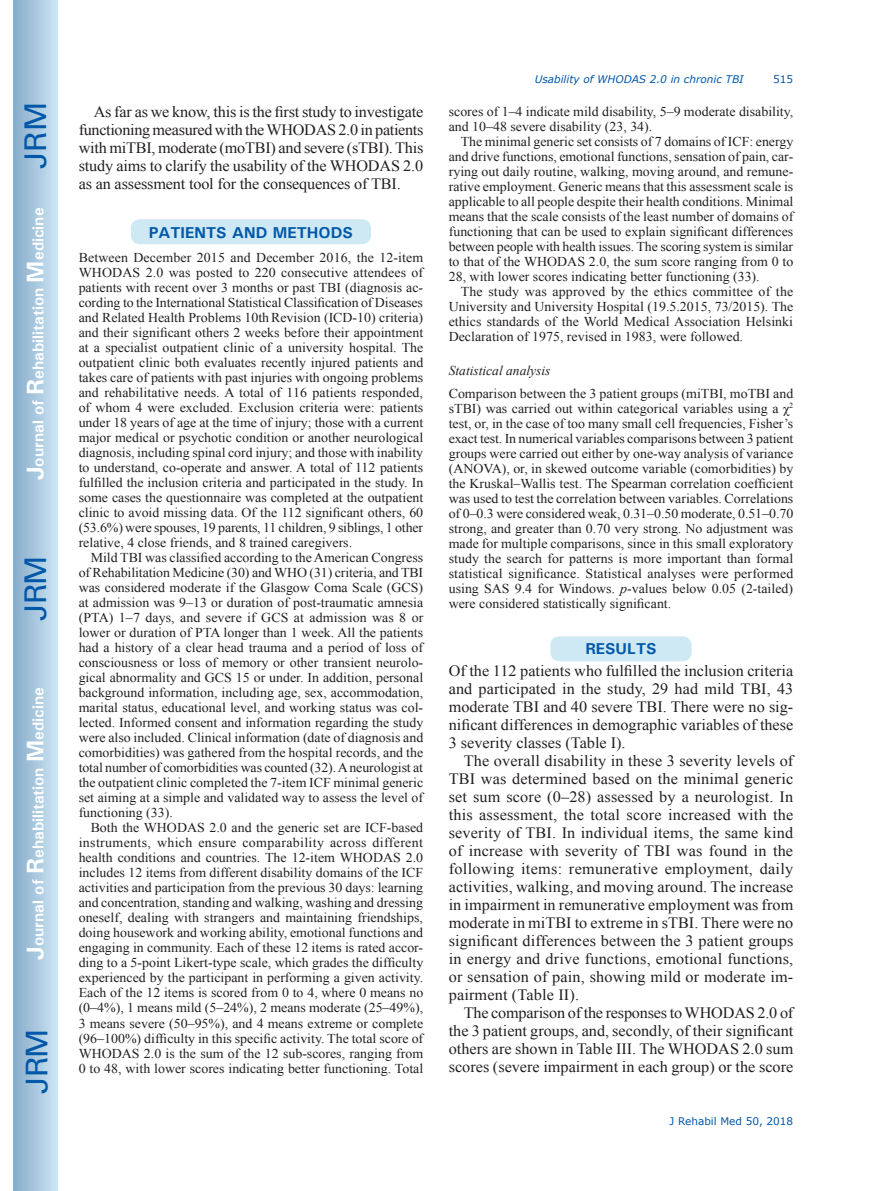
<style>
.page{position:relative;width:872px;height:1191px;background:#fff}
.page>*{position:absolute;margin:0;border:0;box-sizing:border-box;transform-origin:0 0}
.t1{font:30px "Univers";letter-spacing:-.03em;color:#0157a8}
.t2{font:15.75px/18px "Times New Roman";color:#231f20;text-align:justify}
.t3{font:700 15.75px "Univers";color:#fff}
.t4{font:700 15.75px "Univers";color:#0157a8}
.t5{font:13.5px/15px "Times New Roman";color:#231f20;text-align:justify}
.t6{font:italic 13.5px "Times New Roman";color:#231f20}
.t7{font:italic 10.5px "Verdana";color:#0157a8}
.t8{font:10.5px "Verdana";color:#0157a8}
.s1{font-size:24px}
.s2{font-style:italic}
</style>
<div class="page">
<div style="left:14px;top:0;width:43px;height:1191px;background:linear-gradient(to right,#88acca,#cbe5f2)"></div>
<div style="left:549px;top:635px;width:143px;height:27px;background:#cee8f4;border-radius:10px"></div>
<div style="left:549px;top:635px;width:144px;height:28px;border:2px solid #fff;border-radius:10px"></div>
<div style="left:130px;top:218px;width:242px;height:27px;background:#cee8f4;border-radius:10px"></div>
<div style="left:129px;top:218px;width:243px;height:28px;border:2px solid #fff;border-radius:10px"></div>
<h1 class="t1" style="left:18px;top:169px;width:68px;rotate:-90deg">JRM</h1>
<p class="t3" style="left:28px;top:480px;width:274px;rotate:-90deg"><span class="s1">J</span>ournal of <span class="s1">R</span>ehabilitation <span class="s1">M</span>edicine</p>
<h1 class="t1" style="left:18px;top:620px;width:67px;rotate:-90deg">JRM</h1>
<p class="t3" style="left:28px;top:959px;width:274px;rotate:-90deg"><span class="s1">J</span>ournal of <span class="s1">R</span>ehabilitation <span class="s1">M</span>edicine</p>
<h1 class="t1" style="left:19px;top:1093px;width:67px;rotate:-90deg">JRM</h1>
<p class="t2" style="left:79px;top:103px;width:346px;text-indent:15px">As far as we know, this is the first study to investigate functioning measured with the WHODAS 2.0 in patients with miTBI, moderate (moTBI) and severe (sTBI). This study aims to clarify the usability of the WHODAS 2.0 as an assessment tool for the consequences of TBI.</p>
<p class="t4" style="left:149px;top:223px;width:206px">PATIENTS AND METHODS</p>
<p class="t5" style="left:79px;top:250px;width:346px">Between December 2015 and December 2016, the 12-item WHODAS 2.0 was posted to 220 consecutive attendees of patients with recent over 3 months or past TBI (diagnosis ac&shy;cording to the International Statistical Classification of Diseases and Related Health Problems 10thRevision (ICD-10) criteria) and their significant others 2 weeks before their appointment at a specialist outpatient clinic of a university hospital. The outpatient clinic both evaluates recently injured patients and takes care of patients with past injuries with ongoing problems and rehabilitative needs. A total of 116 patients responded, of whom 4 were excluded. Exclusion criteria were: patients under 18 years of age at the time of injury; those with a current major medical or psychotic condition or another neurological diagnosis, including spinal cord injury; and those with inability to understand, co-operate and answer. A total of 112 patients fulfilled the inclusion criteria and participated in the study. In some cases the questionnaire was completed at the outpatient clinic to avoid missing data. Of the 112 significant others, 60 (53.6%) were spouses, 19 parents, 11 children, 9 siblings, 1 other relative, 4 close friends, and 8 trained caregivers.</p>
<p class="t5" style="left:79px;top:550px;width:346px;text-indent:12px">Mild TBI was classified according to the American Congress of Rehabilitation Medicine (30) and WHO (31) criteria, and TBI was considered moderate if the Glasgow Coma Scale (GCS) at admission was 9–13 or duration of post-traumatic amnesia (PTA) 1–7 days, and severe if GCS at admission was 8 or lower or duration of PTA longer than 1 week. All the patients had a history of a clear head trauma and a period of loss of consciousness or loss of memory or other transient neurolo&shy;gical abnormality and GCS 15 or under. In addition, personal background information, including age, sex, accommodation, marital status, educational level, and working status was col&shy;lected. Informed consent and information regarding the study were also included. Clinical information (date of diagnosis and comorbidities) was gathered from the hospital records, and the total number of comorbidities was counted (32). A neurologist at the outpatient clinic completed the 7-item ICF minimal generic set aiming at a simple and validated way to assess the level of functioning (33).</p>
<p class="t5" style="left:79px;top:820px;width:346px;text-indent:12px">Both the WHODAS 2.0 and the generic set are ICF-based instruments, which ensure comparability across different health conditions and countries. The 12-item WHODAS 2.0 includes 12 items from different disability domains of the ICF activities and participation from the previous 30 days: learning and concentration, standing and walking, washing and dressing oneself, dealing with strangers and maintaining friendships, doing housework and working ability, emotional functions and engaging in community. Each of these 12 items is rated accor&shy;ding to a 5-point Likert-type scale, which grades the difficulty experienced by the participant in performing a given activity.<br>Each of the 12 items is scored from 0 to 4, where 0 means no (0–4%), 1 means mild (5–24%), 2 means moderate (25–49%), 3 means severe (50–95%), and 4 means extreme or complete (96–100%) difficulty in this specific activity. The total score of WHODAS 2.0 is the sum of the 12 sub-scores, ranging from 0 to 48, with lower scores indicating better functioning. Total</p>
<p class="t7" style="left:534px;top:72px;width:210px">Usability of WHODAS 2.0 in chronic TBI</p>
<p class="t8" style="left:773px;top:72px;width:22px">515</p>
<p class="t5" style="left:449px;top:103px;width:346px">scores of 1–4 indicate mild disability, 5–9 moderate disability, and 10–48 severe disability (23, 34).</p>
<p class="t5" style="left:449px;top:133px;width:346px;text-indent:12px">The minimal generic set consists of 7 domains of ICF: energy and drive functions, emotional functions, sensation of pain, car&shy;rying out daily routine, walking, moving around, and remune&shy;rative employment. Generic means that this assessment scale is applicable to all people despite their health conditions. Minimal means that the scale consists of the least number of domains of functioning that can be used to explain significant differences between people with health issues. The scoring system is similar to that of the WHODAS 2.0, the sum score ranging from 0 to 28, with lower scores indicating better functioning (33).</p>
<p class="t5" style="left:449px;top:283px;width:346px;text-indent:12px">The study was approved by the ethics committee of the University and University Hospital (19.5.2015, 73/2015). The ethics standards of the World Medical Association Helsinki Declaration of 1975, revised in 1983, were followed.</p>
<p class="t6" style="left:449px;top:361px;width:103px">Statistical analysis</p>
<p class="t5" style="left:449px;top:385px;width:346px">Comparison between the 3 patient groups (miTBI, moTBI and sTBI) was carried out within categorical variables using a χ<sup>2 </sup>test, or, in the case of too many small cell frequencies, Fisher’s exact test. In numerical variables comparisons between 3 patient groups were carried out either by one-way analysis of variance (ANOVA), or, in skewed outcome variable (comorbidities) by the Kruskal–Wallis test. The Spearman correlation coefficient was used to test the correlation between variables. Correlations of 0–0.3 were considered weak, 0.31–0.50 moderate, 0.51–0.70 strong, and greater than 0.70 very strong. No adjustment was made for multiple comparisons, since in this small exploratory study the search for patterns is more important than formal statistical significance. Statistical analyses were performed using SAS 9.4 for Windows. <span class="s2">p</span>-values below 0.05 (2-tailed) were considered statistically significant.</p>
<p class="t4" style="left:585px;top:638px;width:73px">RESULTS</p>
<p class="t2" style="left:449px;top:662px;width:346px">Of the 112 patients who fulfilled the inclusion criteria and participated in the study, 29 had mild TBI, 43 moderate TBI and 40 severe TBI. There were no sig&shy;nificant differences in demographic variables of these 3 severity classes (Table I).</p>
<p class="t2" style="left:449px;top:752px;width:346px;text-indent:15px">The overall disability in these 3 severity levels of TBI was determined based on the minimal generic set sum score (0–28) assessed by a neurologist. In this assessment, the total score increased with the severity of TBI. In individual items, the same kind of increase with severity of TBI was found in the following items: remunerative employment, daily activities, walking, and moving around. The increase in impairment in remunerative employment was from moderate in miTBI to extreme in sTBI. There were no significant differences between the 3 patient groups in energy and drive functions, emotional functions, or sensation of pain, showing mild or moderate im&shy;pairment (Table II).</p>
<p class="t2" style="left:449px;top:1004px;width:346px;text-indent:15px">The comparison of the responses to WHODAS 2.0 of the 3 patient groups, and, secondly, of their significant others are shown in Table III. The WHODAS 2.0 sum scores (severe impairment in each group) or the score</p>
<p class="t8" style="left:669px;top:1114px;width:125px">J Rehabil Med 50, 2018</p>
</div>
